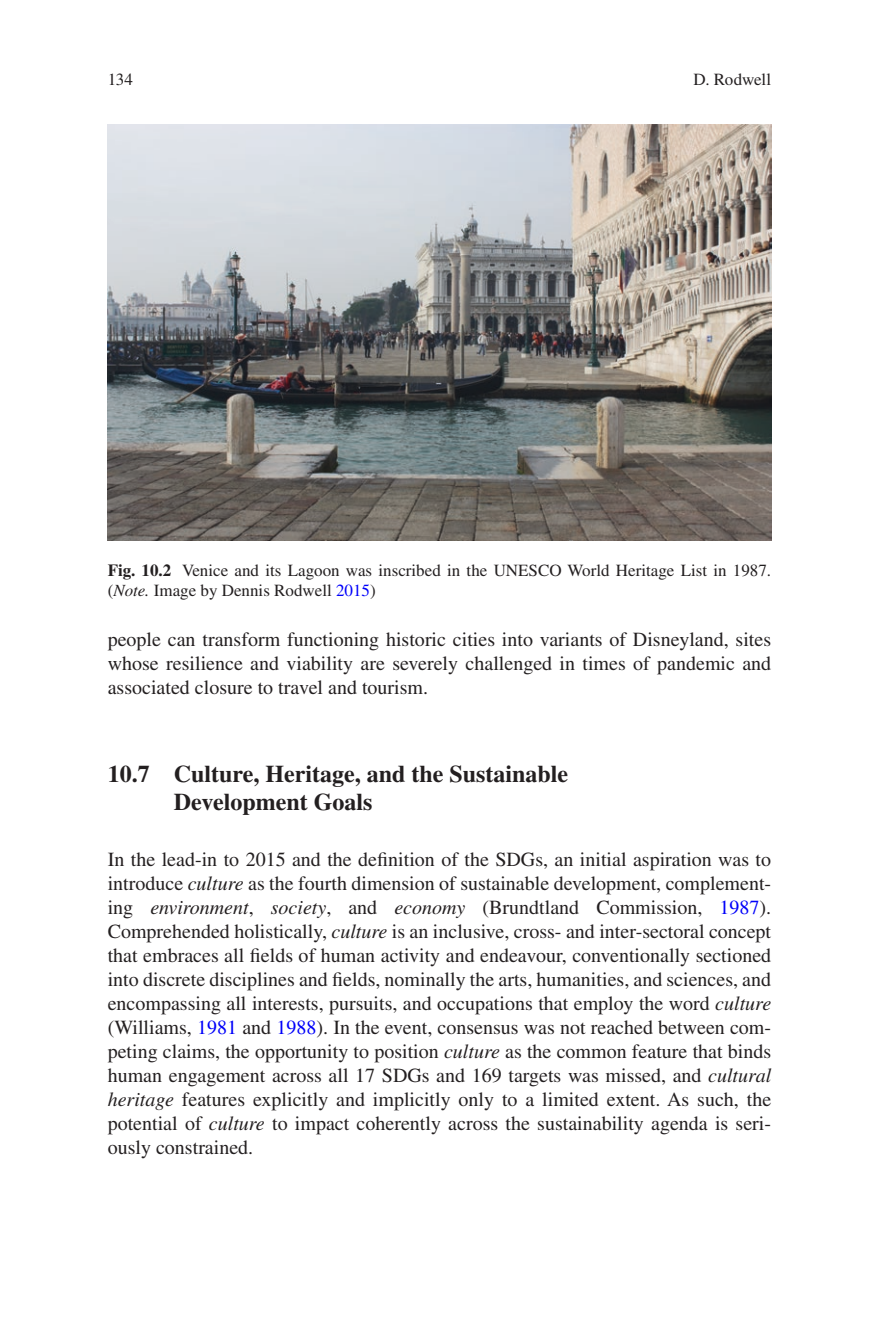
<style>
.page{position:relative;width:879px;height:1333px;background:#fff}
.page>*{position:absolute;margin:0;border:0;box-sizing:border-box;transform-origin:0 0}
._1_hd{font:700 24px/28px "Times LT Std";color:#231f20}
.Text_flush{font:20px/24px "Times LT Std";color:#231f20;text-align:justify}
.Text{font:20px/24px "Times LT Std";color:#231f20;text-align:justify}
.t1{font:17px/20px "Times LT Std";color:#231f20}
.s1{font-weight:700}
.s2{font-style:italic}
.s3{color:#0000fa}
</style>
<div class="page">
<img style="left:108px;top:124px;width:663px;height:416px">
<p class="t1" style="left:108px;top:69px;width:27px">134</p>
<p class="t1" style="left:693px;top:69px;width:79px">D. Rodwell</p>
<p class="t1" style="left:108px;top:560px;width:665px"><span class="s1">Fig. 10.2</span> Venice and its Lagoon was inscribed in the UNESCO World Heritage List in 1987. (<span class="s2">Note.</span> Image by Dennis Rodwell <span class="s3">2015</span>)</p>
<p class="Text" style="left:108px;top:626px;width:665px">people can transform functioning historic cities into variants of Disneyland, sites whose resilience and viability are severely challenged in times of pandemic and associated closure to travel and tourism.</p>
<h2 class="_1_hd" style="left:174px;top:759px;width:396px;text-indent:-66px">10.7 Culture, Heritage, and the Sustainable<br>Development Goals</h2>
<p class="Text_flush" style="left:108px;top:846px;width:665px">In the lead-in to 2015 and the definition of the SDGs, an initial aspiration was to introduce <span class="s2">culture</span> as the fourth dimension of sustainable development, complement&shy;ing <span class="s2">environment</span>, <span class="s2">society</span>, and <span class="s2">economy</span> (Brundtland Commission, <span class="s3">1987</span>).<br>Comprehended holistically, <span class="s2">culture</span> is an inclusive, cross- and inter-sectoral concept that embraces all fields of human activity and endeavour, conventionally sectioned into discrete disciplines and fields, nominally the arts, humanities, and sciences, and encompassing all interests, pursuits, and occupations that employ the word <span class="s2">culture </span>(Williams, <span class="s3">1981</span> and <span class="s3">1988</span>). In the event, consensus was not reached between com&shy;peting claims, the opportunity to position <span class="s2">culture</span> as the common feature that binds human engagement across all 17 SDGs and 169 targets was missed, and <span class="s2">cultural heritage</span> features explicitly and implicitly only to a limited extent. As such, the potential of <span class="s2">culture</span> to impact coherently across the sustainability agenda is seri&shy;ously constrained.</p>
</div>
